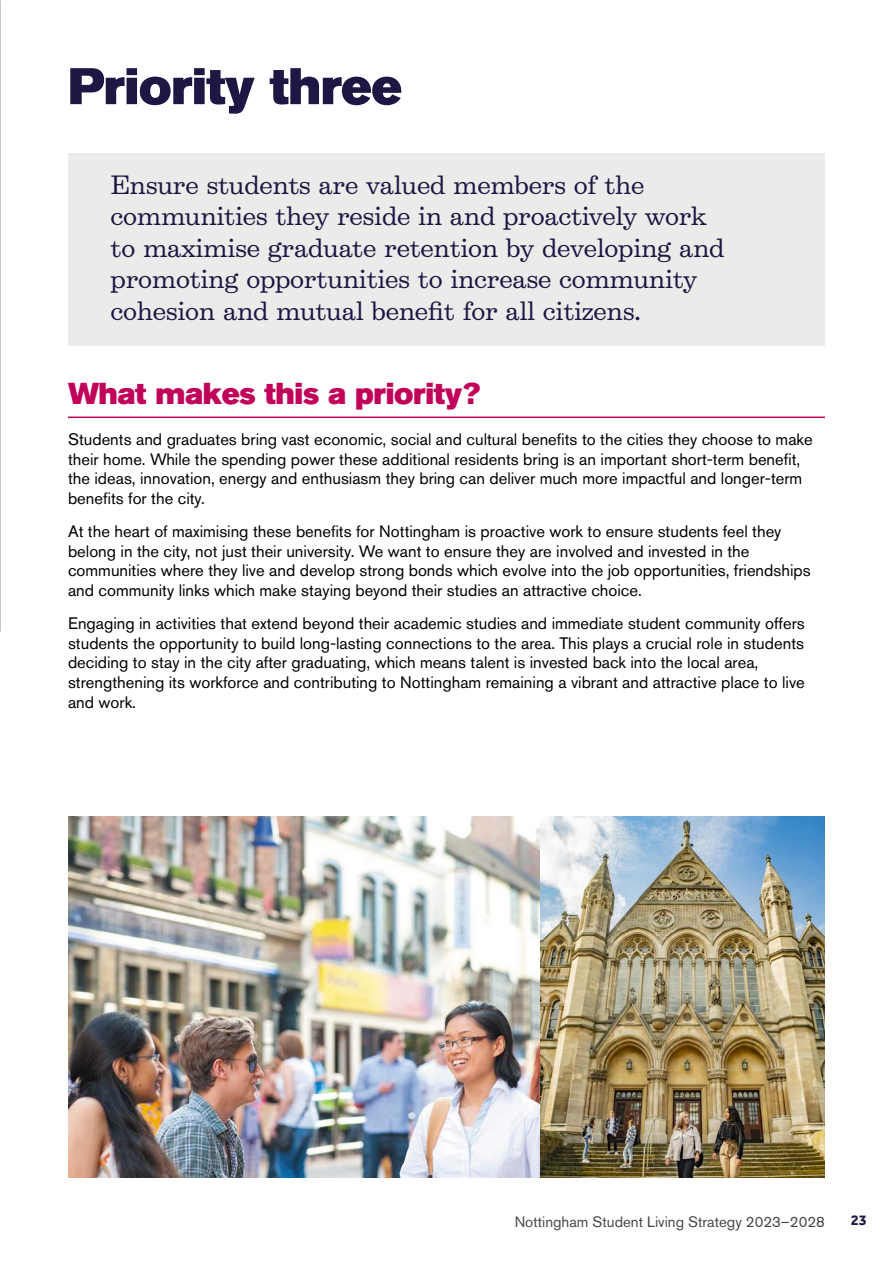
<style>
.page{position:relative;width:893px;height:1263px;background:#fff}
.page>*{position:absolute;margin:0;border:0;box-sizing:border-box;transform-origin:0 0}
.H1_left_priority{font:51px "Akzidenz Grotesk BE Super";letter-spacing:-.01em;color:#1e1643}
.h3_PINK_BOLD{font:30px "Akzidenz Grotesk BE Super";letter-spacing:-.01em;color:#c10059}
.INTRO_P{font:24px/31.5px "Belizio";letter-spacing:-.01em;color:#1e1643}
.Body_11{font:16.5px/19.8px "Akzidenz Grotesk BE";color:#000}
.t1{font:15px "Akzidenz Grotesk BE";color:#484848}
.t2{font:700 15px "Effra";color:#1e1643}
</style>
<div class="page">
<img style="left:0;top:0;width:1px;height:631px">
<div style="left:68px;top:153px;width:757px;height:193px;background:#edebea"></div>
<hr style="left:68px;top:417px;width:757px;height:1px;background:#c10059">
<img style="left:68px;top:816px;width:473px;height:362px">
<img style="left:541px;top:816px;width:284px;height:362px">
<h1 class="H1_left_priority" style="left:68px;top:57px;width:336px">Priority three</h1>
<p class="INTRO_P" style="left:111px;top:169px;width:615px">Ensure students are valued members of the communities they reside in and proactively work to maximise graduate retention by developing and promoting opportunities to increase community cohesion and mutual benefit for all citizens.</p>
<p class="h3_PINK_BOLD" style="left:68px;top:376px;width:414px">What makes this a priority?</p>
<p class="Body_11" style="left:68px;top:429px;width:746px">Students and graduates bring vast economic, social and cultural benefits to the cities they choose to make their home. While the spending power these additional residents bring is an important short-term benefit, the ideas, innovation, energy and enthusiasm they bring can deliver much more impactful and longer-term benefits for the city.</p>
<p class="Body_11" style="left:68px;top:521px;width:744px">At the heart of maximising these benefits for Nottingham is proactive work to ensure students feel they belong in the city, not just their university. We want to ensure they are involved and invested in the communities where they live and develop strong bonds which evolve into the job opportunities, friendships and community links which make staying beyond their studies an attractive choice.</p>
<p class="Body_11" style="left:68px;top:613px;width:738px">Engaging in activities that extend beyond their academic studies and immediate student community offers students the opportunity to build long-lasting connections to the area. This plays a crucial role in students deciding to stay in the city after graduating, which means talent is invested back into the local area, strengthening its workforce and contributing to Nottingham remaining a vibrant and attractive place to live and work.</p>
<p class="t1" style="left:515px;top:1213px;width:312px">Nottingham Student Living Strategy 2023–2028</p>
<p class="t2" style="left:851px;top:1211px;width:18px">23</p>
</div>
